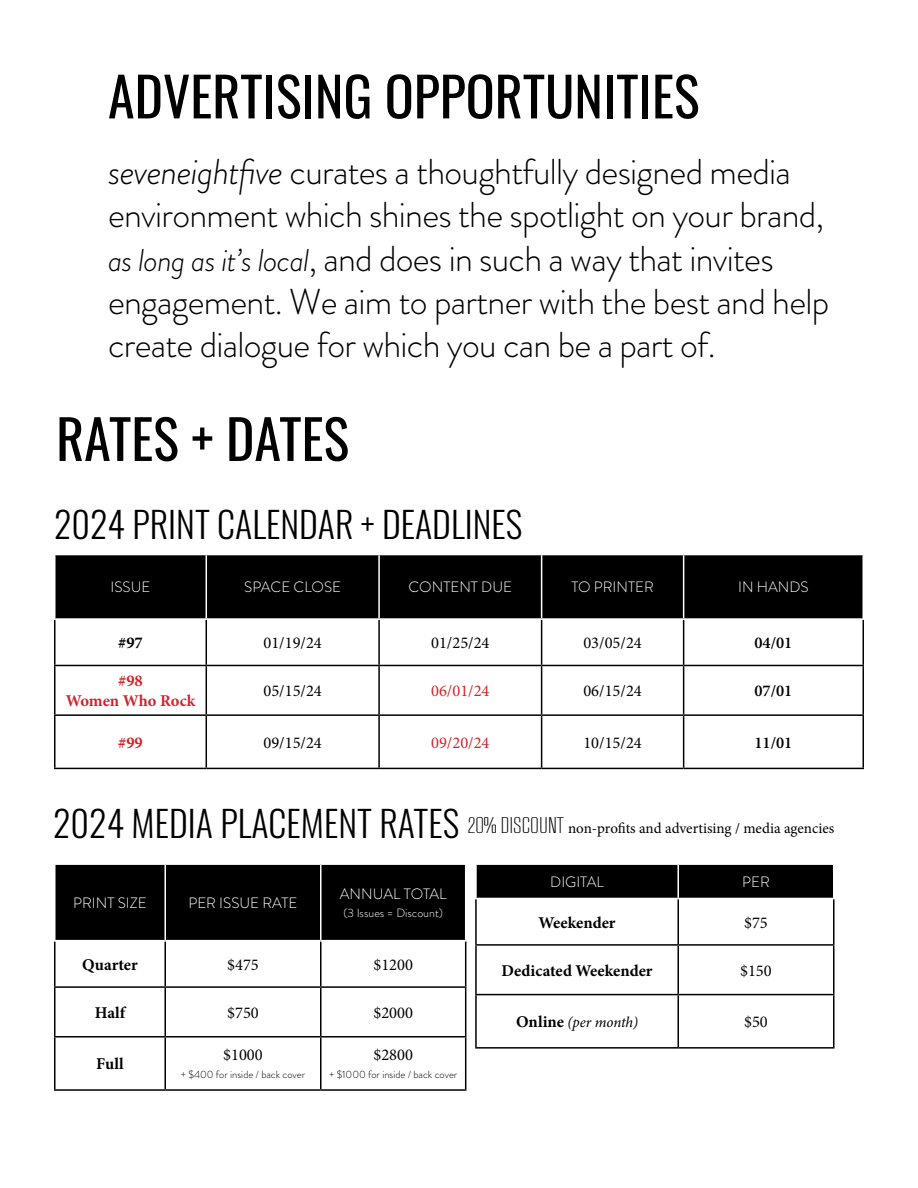
<style>
.page{position:relative;width:918px;height:1188px;background:#fff}
.page>*{position:absolute;margin:0;border:0;box-sizing:border-box;transform-origin:0 0}
.t1{font:54px "Oswald";color:#000}
.t2{font:300 36px/43.2px "Brandon Grotesque";letter-spacing:-.02em;color:#000}
.t3{font:300 36px "Oswald";color:#000}
.t4{font:16.5px "Minion Pro";color:#000}
.t5{font:700 16.5px "Minion Pro";color:#000}
.t6{font:700 16.5px/19.8px "Minion Pro";color:#d2232a;text-align:center}
.t7{font:16.5px "Minion Pro";color:#d2232a}
.t8{font:600 16.5px "Minion Pro";color:#000}
.t9{font:300 15px "Brandon Grotesque";color:#fff}
.t10{font:15px "Minion Pro";letter-spacing:-.005em;color:#000}
.t11{font:italic 15px "Minion Pro";letter-spacing:-.01em;color:#000}
.t12{font:300 12px "Brandon Grotesque";color:#fff}
.t13{font:300 10.5px "Brandon Grotesque";color:#000}
.s1{font-style:italic}
.s2{font-style:italic;font-size:31.5px}
.s3{font-family:"Oswald";font-weight:300;font-size:36px}
.s4{font-family:"RB No 2";font-weight:300;font-size:22.5px}
.s5{font-weight:700;font-style:normal;font-size:16.5px}
</style>
<div class="page">
<div style="left:56px;top:555px;width:806px;height:63px;background:#000"></div>
<hr style="left:54px;top:620px;width:2px;height:45px;background:#000">
<hr style="left:206px;top:620px;width:1px;height:45px;background:#000">
<hr style="left:378px;top:620px;width:2px;height:45px;background:#000">
<hr style="left:541px;top:620px;width:1px;height:45px;background:#000">
<hr style="left:683px;top:620px;width:1px;height:45px;background:#000">
<hr style="left:862px;top:620px;width:2px;height:45px;background:#000">
<hr style="left:54px;top:665px;width:152px;height:1px;background:#000">
<hr style="left:54px;top:666px;width:2px;height:48px;background:#000">
<hr style="left:206px;top:665px;width:173px;height:1px;background:#000">
<hr style="left:206px;top:666px;width:1px;height:48px;background:#000">
<hr style="left:379px;top:665px;width:163px;height:1px;background:#000">
<hr style="left:378px;top:666px;width:2px;height:48px;background:#000">
<hr style="left:542px;top:665px;width:142px;height:1px;background:#000">
<hr style="left:541px;top:666px;width:1px;height:48px;background:#000">
<hr style="left:684px;top:665px;width:180px;height:1px;background:#000">
<hr style="left:683px;top:666px;width:1px;height:48px;background:#000">
<hr style="left:862px;top:666px;width:2px;height:48px;background:#000">
<hr style="left:54px;top:714px;width:152px;height:2px;background:#000">
<hr style="left:54px;top:716px;width:2px;height:52px;background:#000">
<hr style="left:206px;top:714px;width:173px;height:2px;background:#000">
<hr style="left:206px;top:716px;width:1px;height:52px;background:#000">
<hr style="left:379px;top:714px;width:163px;height:2px;background:#000">
<hr style="left:378px;top:716px;width:2px;height:52px;background:#000">
<hr style="left:542px;top:714px;width:142px;height:2px;background:#000">
<hr style="left:541px;top:716px;width:1px;height:52px;background:#000">
<hr style="left:684px;top:714px;width:180px;height:2px;background:#000">
<hr style="left:683px;top:716px;width:1px;height:52px;background:#000">
<hr style="left:862px;top:716px;width:2px;height:52px;background:#000">
<hr style="left:54px;top:768px;width:152px;height:1px;background:#000">
<hr style="left:206px;top:768px;width:173px;height:1px;background:#000">
<hr style="left:379px;top:768px;width:163px;height:1px;background:#000">
<hr style="left:542px;top:768px;width:142px;height:1px;background:#000">
<hr style="left:684px;top:768px;width:180px;height:1px;background:#000">
<hr style="left:206px;top:555px;width:1px;height:63px;background:#fff">
<hr style="left:378px;top:555px;width:2px;height:63px;background:#fff">
<hr style="left:541px;top:555px;width:1px;height:63px;background:#fff">
<hr style="left:683px;top:555px;width:1px;height:63px;background:#fff">
<div style="left:56px;top:865px;width:409px;height:75px;background:#000"></div>
<hr style="left:54px;top:941px;width:2px;height:45px;background:#000">
<hr style="left:164px;top:941px;width:2px;height:45px;background:#000">
<hr style="left:320px;top:941px;width:2px;height:45px;background:#000">
<hr style="left:465px;top:941px;width:1px;height:45px;background:#000">
<hr style="left:54px;top:986px;width:111px;height:2px;background:#000">
<hr style="left:54px;top:988px;width:2px;height:48px;background:#000">
<hr style="left:165px;top:986px;width:156px;height:2px;background:#000">
<hr style="left:164px;top:988px;width:2px;height:48px;background:#000">
<hr style="left:321px;top:986px;width:145px;height:2px;background:#000">
<hr style="left:320px;top:988px;width:2px;height:48px;background:#000">
<hr style="left:465px;top:988px;width:1px;height:48px;background:#000">
<hr style="left:54px;top:1036px;width:111px;height:2px;background:#000">
<hr style="left:54px;top:1038px;width:2px;height:51px;background:#000">
<hr style="left:165px;top:1036px;width:156px;height:2px;background:#000">
<hr style="left:164px;top:1038px;width:2px;height:51px;background:#000">
<hr style="left:321px;top:1036px;width:145px;height:2px;background:#000">
<hr style="left:320px;top:1038px;width:2px;height:51px;background:#000">
<hr style="left:465px;top:1038px;width:1px;height:51px;background:#000">
<hr style="left:54px;top:1089px;width:111px;height:2px;background:#000">
<hr style="left:165px;top:1089px;width:156px;height:2px;background:#000">
<hr style="left:321px;top:1089px;width:145px;height:2px;background:#000">
<hr style="left:164px;top:865px;width:2px;height:75px;background:#fff">
<hr style="left:320px;top:865px;width:2px;height:75px;background:#fff">
<div style="left:477px;top:865px;width:356px;height:33px;background:#000"></div>
<hr style="left:475px;top:899px;width:2px;height:45px;background:#000">
<hr style="left:677px;top:899px;width:2px;height:45px;background:#000">
<hr style="left:833px;top:899px;width:2px;height:45px;background:#000">
<hr style="left:475px;top:944px;width:203px;height:2px;background:#000">
<hr style="left:475px;top:946px;width:2px;height:48px;background:#000">
<hr style="left:678px;top:944px;width:157px;height:2px;background:#000">
<hr style="left:677px;top:946px;width:2px;height:48px;background:#000">
<hr style="left:833px;top:946px;width:2px;height:48px;background:#000">
<hr style="left:475px;top:994px;width:203px;height:1px;background:#000">
<hr style="left:475px;top:995px;width:2px;height:52px;background:#000">
<hr style="left:678px;top:994px;width:157px;height:1px;background:#000">
<hr style="left:677px;top:995px;width:2px;height:52px;background:#000">
<hr style="left:833px;top:995px;width:2px;height:52px;background:#000">
<hr style="left:475px;top:1047px;width:203px;height:2px;background:#000">
<hr style="left:678px;top:1047px;width:157px;height:2px;background:#000">
<hr style="left:677px;top:865px;width:2px;height:33px;background:#fff">
<h1 class="t1" style="left:108px;top:48px;width:593px">ADVERTISING OPPORTUNITIES</h1>
<p class="t2" style="left:108px;top:150px;width:723px"><span class="s1">seveneightfive</span> curates a thoughtfully designed media environment which shines the spotlight on your brand, <span class="s2">as long as it’s local</span>, and does in such a way that invites engagement. We aim to partner with the best and help create dialogue for which you can be a part of.</p>
<h1 class="t1" style="left:56px;top:391px;width:294px">RATES + DATES</h1>
<p class="t3" style="left:54px;top:492px;width:470px">2024 PRINT CALENDAR + DEADLINES</p>
<p class="t9" style="left:111px;top:577px;width:41px">ISSUE</p>
<p class="t9" style="left:244px;top:577px;width:98px">SPACE CLOSE</p>
<p class="t9" style="left:409px;top:577px;width:105px">CONTENT DUE</p>
<p class="t9" style="left:571px;top:577px;width:84px">TO PRINTER</p>
<p class="t9" style="left:738px;top:577px;width:72px">IN HANDS</p>
<p class="t5" style="left:118px;top:631px;width:26px">#97</p>
<p class="t4" style="left:263px;top:632px;width:60px">01/19/24</p>
<p class="t4" style="left:431px;top:632px;width:60px">01/25/24</p>
<p class="t4" style="left:583px;top:632px;width:60px">03/05/24</p>
<p class="t8" style="left:754px;top:632px;width:39px">04/01</p>
<p class="t6" style="left:66px;top:671px;width:131px">#98<br>Women Who Rock</p>
<p class="t4" style="left:263px;top:680px;width:60px">05/15/24</p>
<p class="t7" style="left:431px;top:680px;width:60px">06/01/24</p>
<p class="t4" style="left:583px;top:680px;width:60px">06/15/24</p>
<p class="t8" style="left:754px;top:680px;width:39px">07/01</p>
<p class="t6" style="left:118px;top:732px;width:26px">#99</p>
<p class="t4" style="left:263px;top:731px;width:60px">09/15/24</p>
<p class="t7" style="left:431px;top:731px;width:60px">09/20/24</p>
<p class="t4" style="left:583px;top:731px;width:60px">10/15/24</p>
<p class="t8" style="left:754px;top:731px;width:39px">11/01</p>
<p class="t10" style="left:53px;top:819px;width:783px"><span class="s3">2024 MEDIA PLACEMENT RATES</span> <span class="s4">20% DISCOUNT</span> non-profits and advertising / media agencies</p>
<p class="t9" style="left:550px;top:871px;width:55px">DIGITAL</p>
<p class="t9" style="left:742px;top:871px;width:29px">PER</p>
<p class="t5" style="left:539px;top:911px;width:79px">Weekender</p>
<p class="t4" style="left:744px;top:911px;width:25px">$75</p>
<p class="t5" style="left:502px;top:959px;width:153px">Dedicated Weekender</p>
<p class="t4" style="left:740px;top:959px;width:33px">$150</p>
<p class="t11" style="left:516px;top:1012px;width:124px"><span class="s5">Online</span> (per month)</p>
<p class="t4" style="left:744px;top:1011px;width:25px">$50</p>
<p class="t9" style="left:340px;top:883px;width:108px">ANNUAL TOTAL</p>
<p class="t12" style="left:343px;top:904px;width:101px">(3 Issues = Discount)</p>
<p class="t9" style="left:73px;top:892px;width:75px">PRINT SIZE</p>
<p class="t9" style="left:188px;top:892px;width:111px">PER ISSUE RATE</p>
<p class="t5" style="left:82px;top:953px;width:57px">Quarter</p>
<p class="t4" style="left:227px;top:954px;width:33px">$475</p>
<p class="t4" style="left:373px;top:954px;width:41px">$1200</p>
<p class="t5" style="left:95px;top:1001px;width:32px">Half</p>
<p class="t4" style="left:227px;top:1002px;width:33px">$750</p>
<p class="t4" style="left:373px;top:1002px;width:41px">$2000</p>
<p class="t5" style="left:96px;top:1052px;width:29px">Full</p>
<p class="t4" style="left:373px;top:1044px;width:41px">$2800</p>
<p class="t13" style="left:329px;top:1068px;width:130px">+ $1000 for inside / back cover</p>
<p class="t4" style="left:223px;top:1044px;width:41px">$1000</p>
<p class="t13" style="left:181px;top:1068px;width:126px">+ $400 for inside / back cover</p>
</div>
